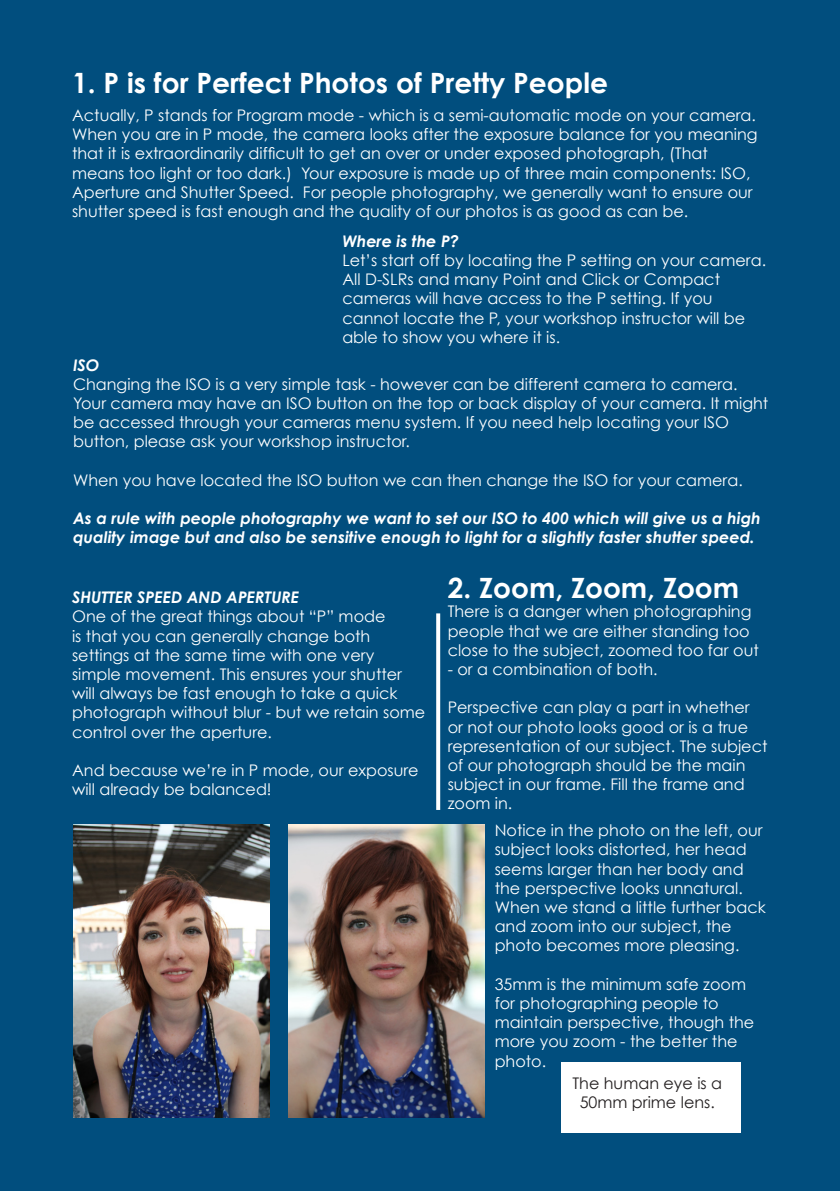
<style>
.page{position:relative;width:840px;height:1191px;background:#fff}
.page>*{position:absolute;margin:0;border:0;box-sizing:border-box;transform-origin:0 0}
.t1{font:700 28px "Century Gothic";color:#fff}
.t2{font:16px/19.2px "Century Gothic";color:#fff}
.t3{font:italic 700 16px/19.2px "Century Gothic";color:#fff}
.t4{font:16px/19.2px "Century Gothic";color:#231f20;text-align:center}
</style>
<div class="page">
<div style="left:0;top:0;width:839px;height:1191px;background:#014e7e"></div>
<svg style="left:436px;top:613px;width:4px;height:197px"></svg>
<div style="left:561px;top:1062px;width:179px;height:71px;background:#fff"></div>
<img style="left:73px;top:824px;width:196px;height:294px">
<img style="left:288px;top:824px;width:196px;height:294px">
<p class="t1" style="left:72px;top:65px;width:537px">1. P is for Perfect Photos of Pretty People</p>
<p class="t2" style="left:72px;top:105px;width:686px">Actually, P stands for Program mode - which is a semi-automatic mode on your camera.<br>When you are in P mode, the camera looks after the exposure balance for you meaning that it is extraordinarily difficult to get an over or under exposed photograph, (That means too light or too dark.) Your exposure is made up of three main components: ISO, Aperture and Shutter Speed. For people photography, we generally want to ensure our shutter speed is fast enough and the quality of our photos is as good as can be.</p>
<p class="t3" style="left:342px;top:231px;width:118px">Where is the P?</p>
<p class="t2" style="left:342px;top:250px;width:425px">Let’s start off by locating the P setting on your camera.<br>All D-SLRs and many Point and Click or Compact cameras will have access to the P setting. If you cannot locate the P, your workshop instructor will be able to show you where it is.</p>
<p class="t3" style="left:73px;top:355px;width:28px">ISO</p>
<p class="t2" style="left:73px;top:374px;width:696px">Changing the ISO is a very simple task - however can be different camera to camera.<br>Your camera may have an ISO button on the top or back display of your camera. It might be accessed through your cameras menu system. If you need help locating your ISO button, please ask your workshop instructor.</p>
<p class="t2" style="left:73px;top:470px;width:670px">When you have located the ISO button we can then change the ISO for your camera.</p>
<p class="t3" style="left:73px;top:508px;width:689px">As a rule with people photography we want to set our ISO to 400 which will give us a high quality image but and also be sensitive enough to light for a slightly faster shutter speed.</p>
<p class="t3" style="left:72px;top:587px;width:228px">SHUTTER SPEED AND APERTURE</p>
<p class="t2" style="left:72px;top:607px;width:354px">One of the great things about “P” mode<br>is that you can generally change both settings at the same time with one very simple movement. This ensures your shutter will always be fast enough to take a quick photograph without blur - but we retain some control over the aperture.</p>
<p class="t2" style="left:72px;top:760px;width:348px">And because we’re in P mode, our exposure will already be balanced!</p>
<p class="t1" style="left:447px;top:570px;width:293px">2. Zoom, Zoom, Zoom</p>
<p class="t2" style="left:447px;top:602px;width:312px">There is a danger when photographing people that we are either standing too close to the subject, zoomed too far out</p>
<p class="t2" style="left:447px;top:659px;width:211px">- or a combination of both.</p>
<p class="t2" style="left:447px;top:698px;width:321px">Perspective can play a part in whether or not our photo looks good or is a true representation of our subject. The subject of our photograph should be the main subject in our frame. Fill the frame and zoom in.</p>
<p class="t2" style="left:494px;top:820px;width:272px">Notice in the photo on the left, our subject looks distorted, her head seems larger than her body and the perspective looks unnatural.<br>When we stand a little further back and zoom into our subject, the photo becomes more pleasing.</p>
<p class="t2" style="left:494px;top:974px;width:261px">35mm is the minimum safe zoom for photographing people to maintain perspective, though the more you zoom - the better the photo.</p>
<p class="t4" style="left:572px;top:1073px;width:151px">The human eye is a<br>50mm prime lens.</p>
</div>
